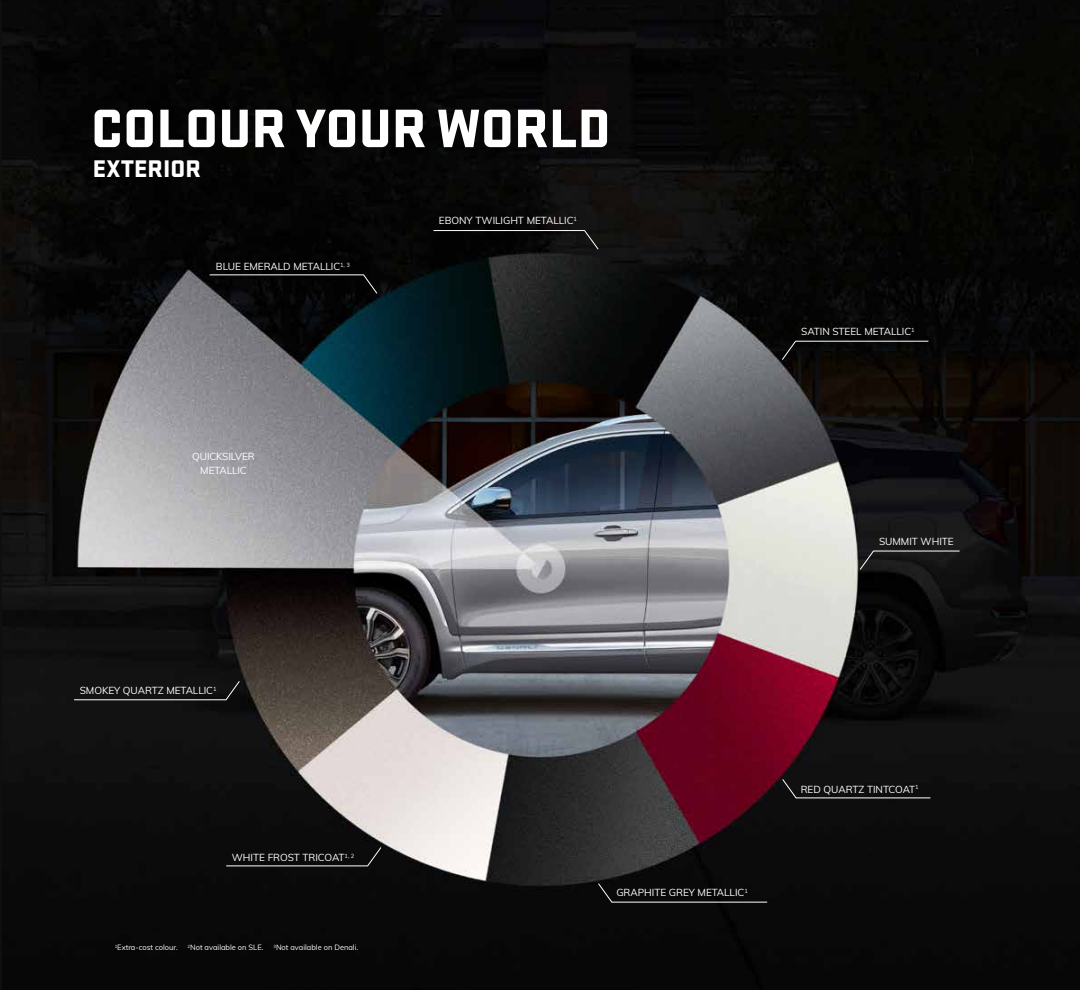
<style>
.page{position:relative;width:1080px;height:990px;background:#fff}
.page>*{position:absolute;margin:0;border:0;box-sizing:border-box;transform-origin:0 0}
.GMC_H2_Studio{font:900 56.25px "Stratum GMC";color:#fff}
.GMC_H6{font:900 25px "Stratum GMC";color:#fff}
.t1{font:10px/13.8px "Muli";letter-spacing:-.005em;color:#fff;text-align:center}
.GMC_Disclaimer_Muli{font:7.5px "Muli";color:#fff}
</style>
<div class="page">
<img style="left:2px;top:0;width:1078px;height:990px">
<hr style="left:433px;top:230px;width:152px;height:1px;background:#fff">
<svg style="left:584px;top:230px;width:15px;height:20px"></svg>
<hr style="left:795px;top:341px;width:133px;height:1px;background:#fff">
<svg style="left:781px;top:340px;width:16px;height:21px"></svg>
<hr style="left:210px;top:275px;width:154px;height:1px;background:#fff">
<svg style="left:363px;top:274px;width:15px;height:20px"></svg>
<hr style="left:873px;top:551px;width:87px;height:1px;background:#fff">
<svg style="left:859px;top:550px;width:15px;height:20px"></svg>
<hr style="left:796px;top:798px;width:134px;height:1px;background:#fff">
<svg style="left:782px;top:779px;width:15px;height:20px"></svg>
<hr style="left:612px;top:902px;width:155px;height:1px;background:#fff">
<svg style="left:598px;top:883px;width:15px;height:20px"></svg>
<hr style="left:226px;top:866px;width:142px;height:1px;background:#fff">
<svg style="left:367px;top:847px;width:15px;height:20px"></svg>
<hr style="left:74px;top:699px;width:152px;height:1px;background:#fff">
<svg style="left:225px;top:680px;width:15px;height:21px"></svg>
<p class="GMC_H2_Studio" style="left:91px;top:87px;width:521px">COLOUR YOUR WORLD</p>
<p class="GMC_H6" style="left:93px;top:151px;width:110px">EXTERIOR</p>
<p class="t1" style="left:216px;top:259px;width:136px">BLUE EMERALD METALLIC<sup>1,</sup> <sup>3</sup></p>
<p class="t1" style="left:192px;top:449px;width:64px">QUICKSILVER<br>METALLIC</p>
<p class="t1" style="left:439px;top:213px;width:139px">EBONY TWILIGHT METALLIC<sup>1</sup></p>
<p class="t1" style="left:801px;top:324px;width:115px">SATIN STEEL METALLIC<sup>1</sup></p>
<p class="t1" style="left:879px;top:534px;width:76px">SUMMIT WHITE</p>
<p class="t1" style="left:80px;top:683px;width:138px">SMOKEY QUARTZ METALLIC<sup>1</sup></p>
<p class="t1" style="left:232px;top:850px;width:124px">WHITE FROST TRICOAT<sup>1,</sup> <sup>2</sup></p>
<p class="GMC_Disclaimer_Muli" style="left:115px;top:942px;width:65px"><sup>1</sup>Extra-cost colour.</p>
<p class="GMC_Disclaimer_Muli" style="left:188px;top:942px;width:78px"><sup>2</sup>Not available on SLE.</p>
<p class="GMC_Disclaimer_Muli" style="left:273px;top:942px;width:86px"><sup>3</sup>Not available on Denali.</p>
<p class="t1" style="left:616px;top:885px;width:133px">GRAPHITE GREY METALLIC<sup>1</sup></p>
<p class="t1" style="left:801px;top:782px;width:119px">RED QUARTZ TINTCOAT<sup>1</sup></p>
</div>
